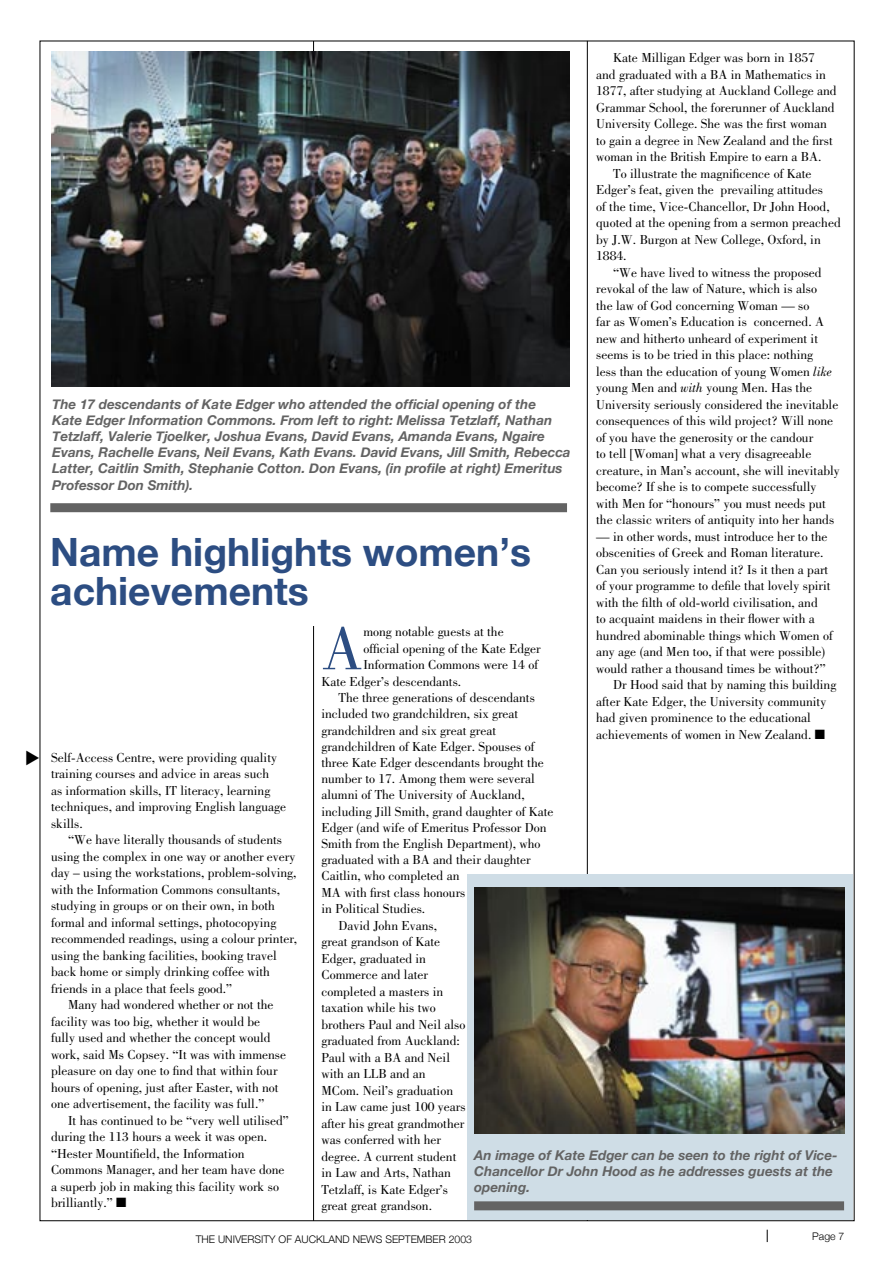
<style>
.page{position:relative;width:893px;height:1263px;background:#fff}
.page>*{position:absolute;margin:0;border:0;box-sizing:border-box;transform-origin:0 0}
.Text_1_UN{font:62.85px "Bodoni";color:#2c4d82}
.Heading_1_UN{font:700 39px/39px "Helvetica Neue";color:#2c4d82}
.Text_1_UN-2{font:13.5px/16.5px "Bodoni";color:#000}
.Caption_UN{font:italic 700 13.5px/16.2px "Helvetica Neue";color:#636363}
.t1{font:300 10.5px "Helvetica Neue";color:#000}
.s1{font-style:italic}
</style>
<div class="page">
<svg style="left:767px;top:1230px;width:1px;height:12px"></svg>
<hr style="left:313px;top:41px;width:1px;height:1180px;background:#000">
<hr style="left:587px;top:41px;width:1px;height:1180px;background:#000">
<div style="left:467px;top:874px;width:386px;height:346px;background:#cfdde6"></div>
<div style="left:285px;top:383px;width:59px;height:243px;background:#fff"></div>
<img style="left:51px;top:52px;width:519px;height:335px">
<img style="left:474px;top:887px;width:370px;height:246px">
<div style="left:50px;top:503px;width:517px;height:9px;background:#636363"></div>
<div style="left:474px;top:1201px;width:370px;height:9px;background:#636363"></div>
<p class="Text_1_UN-2" style="left:596px;top:50px;width:242px;text-indent:17px">Kate Milligan Edger was born in 1857 and graduated with a BA in Mathematics in 1877, after studying at Auckland College and Grammar School, the forerunner of Auckland University College. She was the first woman to gain a degree in New Zealand and the first woman in the British Empire to earn a BA.</p>
<p class="Text_1_UN-2" style="left:596px;top:165px;width:246px;text-indent:17px">To illustrate the magnificence of Kate Edger’s feat, given the prevailing attitudes<br>of the time, Vice-Chancellor, Dr John Hood, quoted at the opening from a sermon preached by J.W. Burgon at New College, Oxford, in 1884.</p>
<p class="Text_1_UN-2" style="left:596px;top:264px;width:245px;text-indent:17px">“We have lived to witness the proposed revokal of the law of Nature, which is also<br>the law of God concerning Woman — so<br>far as Women’s Education is concerned. A new and hitherto unheard of experiment it seems is to be tried in this place: nothing<br>less than the education of young Women <span class="s1">like </span>young Men and <span class="s1">with</span> young Men. Has the University seriously considered the inevitable consequences of this wild project? Will none of you have the generosity or the candour<br>to tell [Woman] what a very disagreeable creature, in Man’s account, she will inevitably become? If she is to compete successfully with Men for “honours” you must needs put the classic writers of antiquity into her hands</p>
<p class="Text_1_UN-2" style="left:596px;top:528px;width:238px">— in other words, must introduce her to the obscenities of Greek and Roman literature.<br>Can you seriously intend it? Is it then a part of your programme to defile that lovely spirit with the filth of old-world civilisation, and<br>to acquaint maidens in their flower with a hundred abominable things which Women of any age (and Men too, if that were possible) would rather a thousand times be without?”</p>
<p class="Text_1_UN-2" style="left:596px;top:677px;width:242px;text-indent:17px">Dr Hood said that by naming this building after Kate Edger, the University community had given prominence to the educational achievements of women in New Zealand. ■</p>
<p class="Caption_UN" style="left:52px;top:395px;width:520px">The 17 descendants of Kate Edger who attended the official opening of the<br>Kate Edger Information Commons. From left to right: Melissa Tetzlaff, Nathan Tetzlaff, Valerie Tjoelker, Joshua Evans, David Evans, Amanda Evans, Ngaire Evans, Rachelle Evans, Neil Evans, Kath Evans. David Evans, Jill Smith, Rebecca Latter, Caitlin Smith, Stephanie Cotton. Don Evans, (in profile at right) Emeritus Professor Don Smith).</p>
<p class="Heading_1_UN" style="left:50px;top:532px;width:482px">Name highlights women’s achievements</p>
<p class="Text_1_UN" style="left:321px;top:613px;width:43px">A</p>
<p class="Text_1_UN-2" style="left:363px;top:623px;width:142px">mong notable guests at the</p>
<p class="Text_1_UN-2" style="left:363px;top:640px;width:179px">official opening of the Kate Edger</p>
<p class="Text_1_UN-2" style="left:363px;top:656px;width:176px">Information Commons were 14 of</p>
<p class="Text_1_UN-2" style="left:321px;top:673px;width:141px">Kate Edger’s descendants.</p>
<p class="Text_1_UN-2" style="left:321px;top:690px;width:234px;text-indent:17px">The three generations of descendants included two grandchildren, six great grandchildren and six great great grandchildren of Kate Edger. Spouses of three Kate Edger descendants brought the number to 17. Among them were several alumni of The University of Auckland, including Jill Smith, grand daughter of Kate Edger (and wife of Emeritus Professor Don Smith from the English Department), who graduated with a BA and their daughter Caitlin, who completed an<br>MA with first class honours<br>in Political Studies.</p>
<p class="Text_1_UN-2" style="left:321px;top:917px;width:146px;text-indent:17px">David John Evans, great grandson of Kate<br>Edger, graduated in<br>Commerce and later completed a masters in taxation while his two brothers Paul and Neil also graduated from Auckland:<br>Paul with a BA and Neil with an LLB and an<br>MCom. Neil’s graduation in Law came just 100 years after his great grandmother was conferred with her degree. A current student in Law and Arts, Nathan<br>Tetzlaff, is Kate Edger’s great great grandson.</p>
<p class="Text_1_UN-2" style="left:51px;top:749px;width:237px">Self-Access Centre, were providing quality training courses and advice in areas such<br>as information skills, IT literacy, learning techniques, and improving English language skills.</p>
<p class="Text_1_UN-2" style="left:51px;top:831px;width:248px;text-indent:17px">“We have literally thousands of students using the complex in one way or another every day – using the workstations, problem-solving, with the Information Commons consultants, studying in groups or on their own, in both formal and informal settings, photocopying recommended readings, using a colour printer, using the banking facilities, booking travel back home or simply drinking coffee with friends in a place that feels good.”</p>
<p class="Text_1_UN-2" style="left:51px;top:996px;width:237px;text-indent:17px">Many had wondered whether or not the facility was too big, whether it would be fully used and whether the concept would work, said Ms Copsey. “It was with immense pleasure on day one to find that within four hours of opening, just after Easter, with not one advertisement, the facility was full.”</p>
<p class="Text_1_UN-2" style="left:51px;top:1112px;width:239px;text-indent:17px">It has continued to be “very well utilised” during the 113 hours a week it was open. “Hester Mountifield, the Information Commons Manager, and her team have done a superb job in making this facility work so brilliantly.” ■</p>
<p class="Caption_UN" style="left:474px;top:1146px;width:365px">An image of Kate Edger can be seen to the right of Vice-<br>Chancellor Dr John Hood as he addresses guests at the opening.</p>
<p class="t1" style="left:196px;top:1233px;width:278px">THE UNIVERSITY OF AUCKLAND NEWS SEPTEMBER 2003</p>
<p class="t1" style="left:812px;top:1230px;width:34px">Page 7</p>
</div>
